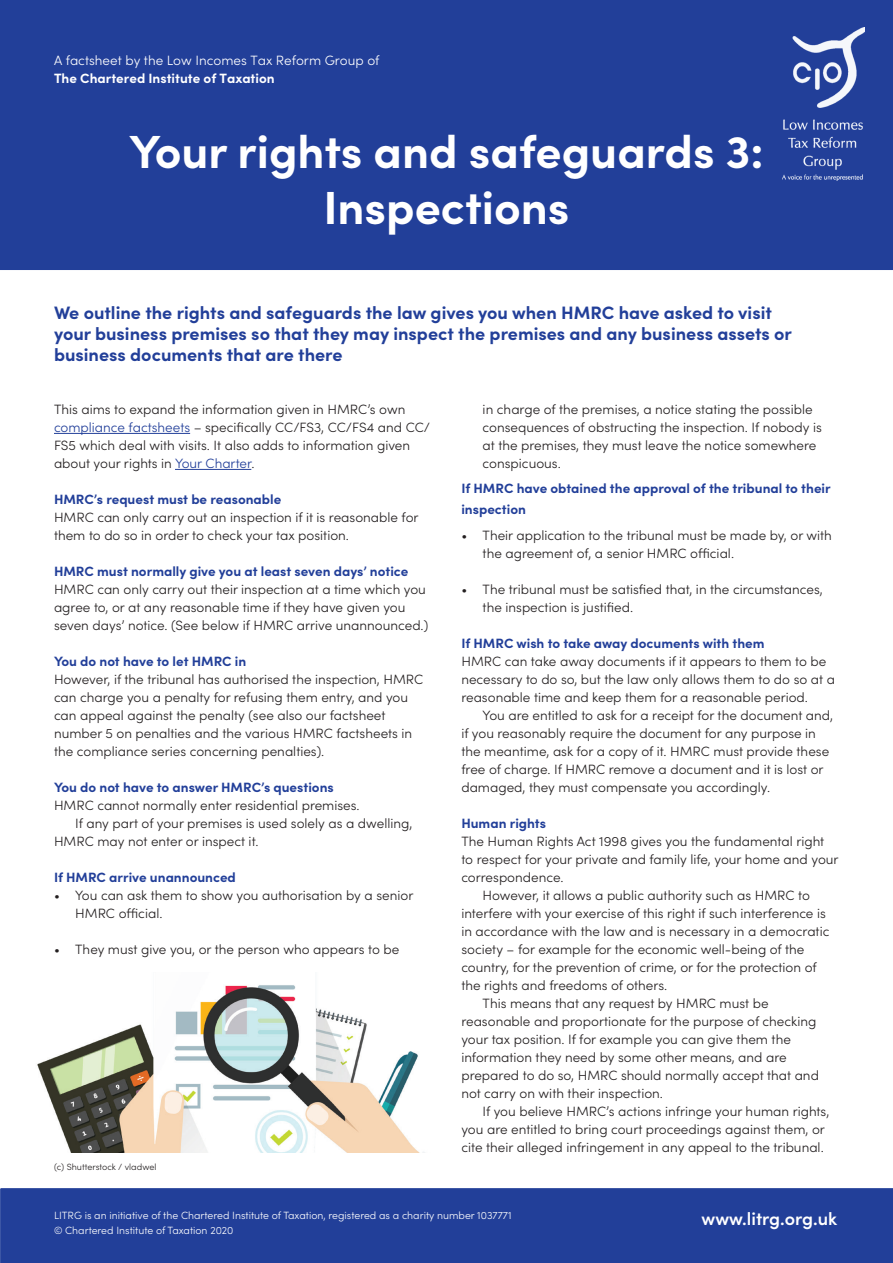
<style>
.page{position:relative;width:893px;height:1263px;background:#fff}
.page>*{position:absolute;margin:0;border:0;box-sizing:border-box;transform-origin:0 0}
.t1{font:700 46.5px/55.8px "Sofia Pro";color:#fff;text-align:center}
.Subhead_12_14pt{font:700 18px/21px "Sofia Pro";color:#223f99}
.t2{font:600 18px "Sofia Pro";color:#fff}
.Body_9_11pt_5mm{font:300 13.5px/18px "Sofia Pro";color:#231f20}
.Body_9_11pt_NI{font:300 13.5px/18px "Sofia Pro";color:#231f20}
.Subhead_9_11pt{font:700 13.5px/21px "Sofia Pro";color:#223f99}
.t3{font:300 13.5px "Sofia Pro";color:#fff}
.t4{font:700 13.5px "Sofia Pro";color:#fff}
.t5{font:300 10.5px/15px "Sofia Pro";color:#fff}
.Image_credit_6_7pt_R{font:300 9px "Sofia Pro";color:#231f20}
.s1{color:#223f99}
</style>
<div class="page">
<div style="left:0;top:0;width:893px;height:270px;background:#223f99"></div>
<div style="left:0;top:1188px;width:893px;height:75px;background:#223f99"></div>
<img style="left:782px;top:28px;width:82px;height:152px">
<hr style="left:54px;top:433px;width:136px;height:1px;background:#223f99">
<hr style="left:175px;top:469px;width:76px;height:1px;background:#223f99">
<img style="left:37px;top:985px;width:382px;height:167px">
<p class="t3" style="left:54px;top:51px;width:327px">A factsheet by the Low Incomes Tax Reform Group of</p>
<p class="t4" style="left:54px;top:68px;width:222px">The Chartered Institute of Taxation</p>
<p class="t1" style="left:129px;top:120px;width:635px">Your rights and safeguards 3:<br>Inspections</p>
<p class="Subhead_12_14pt" style="left:54px;top:301px;width:739px">We outline the rights and safeguards the law gives you when HMRC have asked to visit your business premises so that they may inspect the premises and any business assets or business documents that are there</p>
<p class="Body_9_11pt_NI" style="left:54px;top:400px;width:378px">This aims to expand the information given in HMRC’s own <span class="s1">compliance factsheets</span> – specifically CC/FS3, CC/FS4 and CC/ FS5 which deal with visits. It also adds to information given about your rights in <span class="s1">Your Charter</span>.</p>
<p class="Subhead_9_11pt" style="left:54px;top:488px;width:229px">HMRC’s request must be reasonable</p>
<p class="Body_9_11pt_NI" style="left:54px;top:508px;width:366px">HMRC can only carry out an inspection if it is reasonable for them to do so in order to check your tax position.</p>
<p class="Subhead_9_11pt" style="left:54px;top:560px;width:356px">HMRC must normally give you at least seven days’ notice</p>
<p class="Body_9_11pt_NI" style="left:54px;top:580px;width:376px">HMRC can only carry out their inspection at a time which you agree to, or at any reasonable time if they have given you seven days’ notice. (See below if HMRC arrive unannounced.)</p>
<p class="Subhead_9_11pt" style="left:54px;top:650px;width:194px">You do not have to let HMRC in</p>
<p class="Body_9_11pt_NI" style="left:54px;top:670px;width:371px">However, if the tribunal has authorised the inspection, HMRC can charge you a penalty for refusing them entry, and you can appeal against the penalty (see also our factsheet number 5 on penalties and the various HMRC factsheets in the compliance series concerning penalties).</p>
<p class="Subhead_9_11pt" style="left:54px;top:776px;width:281px">You do not have to answer HMRC’s questions</p>
<p class="Body_9_11pt_NI" style="left:54px;top:796px;width:307px">HMRC cannot normally enter residential premises.</p>
<p class="Body_9_11pt_5mm" style="left:54px;top:814px;width:360px;text-indent:21px">If any part of your premises is used solely as a dwelling,<br>HMRC may not enter or inspect it.</p>
<p class="Subhead_9_11pt" style="left:54px;top:866px;width:183px">If HMRC arrive unannounced</p>
<p class="Body_9_11pt_5mm" style="left:75px;top:886px;width:340px;text-indent:-21px">• You can ask them to show you authorisation by a senior<br>HMRC official.</p>
<p class="Body_9_11pt_5mm" style="left:54px;top:940px;width:347px">• They must give you, or the person who appears to be</p>
<p class="Image_credit_6_7pt_R" style="left:54px;top:1160px;width:104px">(c) Shutterstock / vladwel</p>
<p class="Body_9_11pt_5mm" style="left:483px;top:400px;width:341px">in charge of the premises, a notice stating the possible consequences of obstructing the inspection. If nobody is at the premises, they must leave the notice somewhere conspicuous.</p>
<p class="Subhead_9_11pt" style="left:461px;top:477px;width:371px">If HMRC have obtained the approval of the tribunal to their inspection</p>
<p class="Body_9_11pt_5mm" style="left:483px;top:526px;width:351px;text-indent:-21px">• Their application to the tribunal must be made by, or with the agreement of, a senior HMRC official.</p>
<p class="Body_9_11pt_5mm" style="left:483px;top:580px;width:342px;text-indent:-21px">• The tribunal must be satisfied that, in the circumstances, the inspection is justified.</p>
<p class="Subhead_9_11pt" style="left:461px;top:632px;width:305px">If HMRC wish to take away documents with them</p>
<p class="Body_9_11pt_NI" style="left:461px;top:652px;width:375px">HMRC can take away documents if it appears to them to be necessary to do so, but the law only allows them to do so at a reasonable time and keep them for a reasonable period.</p>
<p class="Body_9_11pt_5mm" style="left:461px;top:706px;width:373px;text-indent:21px">You are entitled to ask for a receipt for the document and, if you reasonably require the document for any purpose in the meantime, ask for a copy of it. HMRC must provide these free of charge. If HMRC remove a document and it is lost or damaged, they must compensate you accordingly.</p>
<p class="Subhead_9_11pt" style="left:461px;top:812px;width:86px">Human rights</p>
<p class="Body_9_11pt_NI" style="left:461px;top:832px;width:379px">The Human Rights Act 1998 gives you the fundamental right to respect for your private and family life, your home and your correspondence.</p>
<p class="Body_9_11pt_5mm" style="left:461px;top:886px;width:370px;text-indent:21px">However, it allows a public authority such as HMRC to interfere with your exercise of this right if such interference is in accordance with the law and is necessary in a democratic society – for example for the economic well-being of the country, for the prevention of crime, or for the protection of the rights and freedoms of others.</p>
<p class="Body_9_11pt_5mm" style="left:461px;top:994px;width:359px;text-indent:21px">This means that any request by HMRC must be reasonable and proportionate for the purpose of checking your tax position. If for example you can give them the information they need by some other means, and are prepared to do so, HMRC should normally accept that and not carry on with their inspection.</p>
<p class="Body_9_11pt_5mm" style="left:461px;top:1102px;width:370px;text-indent:21px">If you believe HMRC’s actions infringe your human rights, you are entitled to bring court proceedings against them, or cite their alleged infringement in any appeal to the tribunal.</p>
<p class="t5" style="left:54px;top:1207px;width:459px">LITRG is an initiative of the Chartered Institute of Taxation, registered as a charity number 1037771 © Chartered Institute of Taxation 2020</p>
<h2 class="t2" style="left:702px;top:1205px;width:137px">www.litrg.org.uk</h2>
</div>
